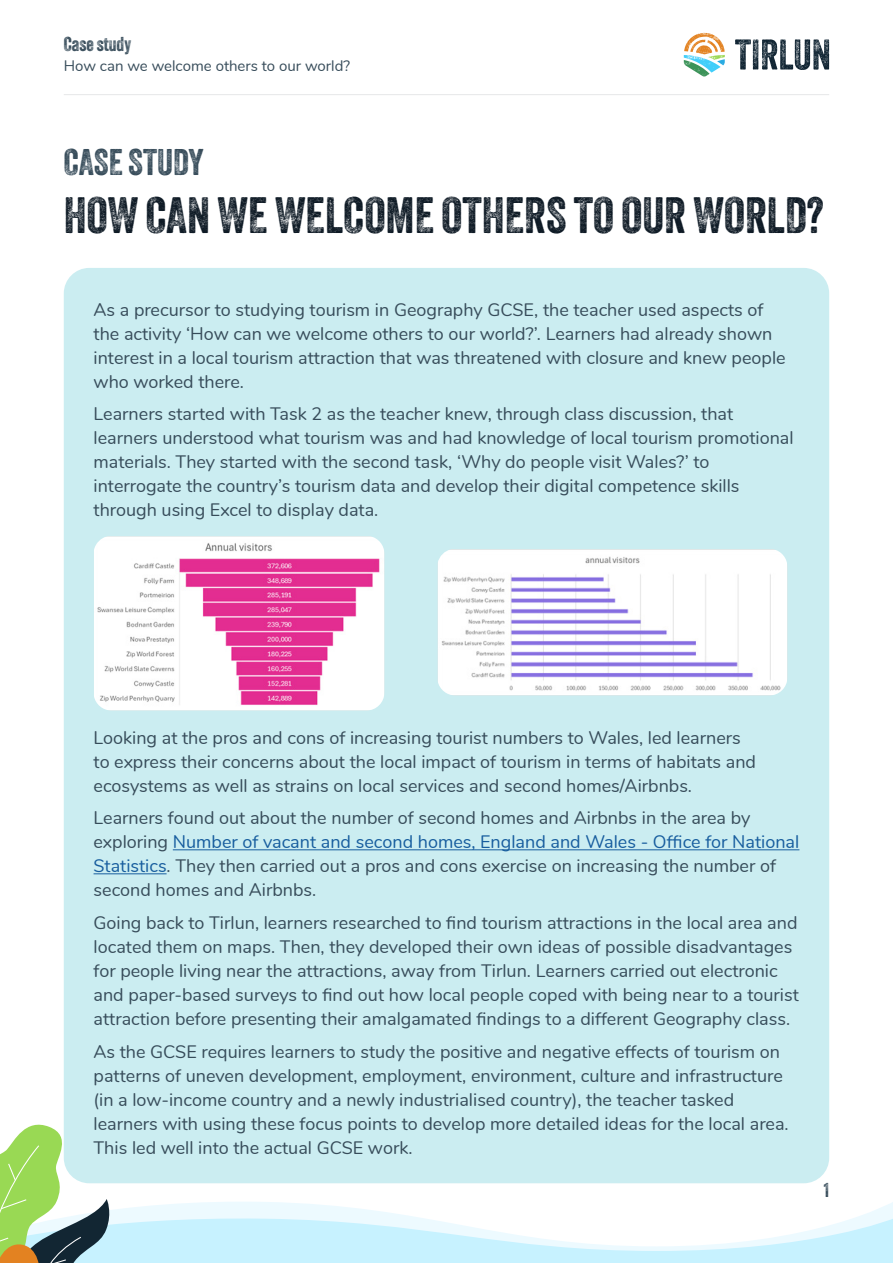
<style>
.page{position:relative;width:893px;height:1263px;background:#fff}
.page>*{position:absolute;margin:0;border:0;box-sizing:border-box;transform-origin:0 0}
.Page_heading{font:49.5px "Veneer Two";color:#0e1a25}
.Key_activity_heading{font:36px "Veneer Two";color:#374c5a}
.t1{font:19.5px "Veneer Two";color:#374c5a}
.Body_text{font:18px/24px "Nunito";color:#374c5a}
.t2{font:15px "Nunito";color:#374c5a}
.s1{color:#175d9e}
</style>
<div class="page">
<svg style="left:735px;top:39px;width:94px;height:31px"></svg>
<svg style="left:684px;top:33px;width:41px;height:44px"></svg>
<hr style="left:64px;top:94px;width:765px;height:1px;background:#e6e7e9">
<svg style="left:0;top:1117px;width:893px;height:146px"></svg>
<div style="left:64px;top:268px;width:765px;height:915px;background:#cbedf1;border-radius:26px"></div>
<hr style="left:173px;top:849px;width:626px;height:1px;background:#175d9e">
<hr style="left:94px;top:873px;width:73px;height:1px;background:#175d9e">
<img style="left:94px;top:536px;width:290px;height:174px">
<img style="left:438px;top:549px;width:349px;height:146px">
<p class="t1" style="left:64px;top:32px;width:69px">Case study</p>
<p class="t2" style="left:64px;top:54px;width:288px">How can we welcome others to our world?</p>
<p class="Key_activity_heading" style="left:64px;top:141px;width:141px">CASE STUDY</p>
<p class="Page_heading" style="left:64px;top:186px;width:761px">HOW CAN WE WELCOME OTHERS TO OUR WORLD?</p>
<p class="Body_text" style="left:94px;top:297px;width:694px">As a precursor to studying tourism in Geography GCSE, the teacher used aspects of the activity ‘How can we welcome others to our world?’. Learners had already shown interest in a local tourism attraction that was threatened with closure and knew people who worked there.</p>
<p class="Body_text" style="left:94px;top:401px;width:702px">Learners started with Task 2 as the teacher knew, through class discussion, that learners understood what tourism was and had knowledge of local tourism promotional materials. They started with the second task, ‘Why do people visit Wales?’ to interrogate the country’s tourism data and develop their digital competence skills through using Excel to display data.</p>
<p class="Body_text" style="left:94px;top:725px;width:664px">Looking at the pros and cons of increasing tourist numbers to Wales, led learners to express their concerns about the local impact of tourism in terms of habitats and ecosystems as well as strains on local services and second homes/Airbnbs.</p>
<p class="Body_text" style="left:94px;top:805px;width:707px">Learners found out about the number of second homes and Airbnbs in the area by exploring <span class="s1">Number of vacant and second homes, England and Wales - Office for National Statistics</span>. They then carried out a pros and cons exercise on increasing the number of second homes and Airbnbs.</p>
<p class="Body_text" style="left:94px;top:910px;width:707px">Going back to Tirlun, learners researched to find tourism attractions in the local area and located them on maps. Then, they developed their own ideas of possible disadvantages for people living near the attractions, away from Tirlun. Learners carried out electronic and paper-based surveys to find out how local people coped with being near to a tourist attraction before presenting their amalgamated findings to a different Geography class.</p>
<p class="Body_text" style="left:94px;top:1038px;width:697px">As the GCSE requires learners to study the positive and negative effects of tourism on patterns of uneven development, employment, environment, culture and infrastructure (in a low-income country and a newly industrialised country), the teacher tasked learners with using these focus points to develop more detailed ideas for the local area.<br>This led well into the actual GCSE work.</p>
<p class="t1" style="left:824px;top:1178px;width:7px">1</p>
</div>
